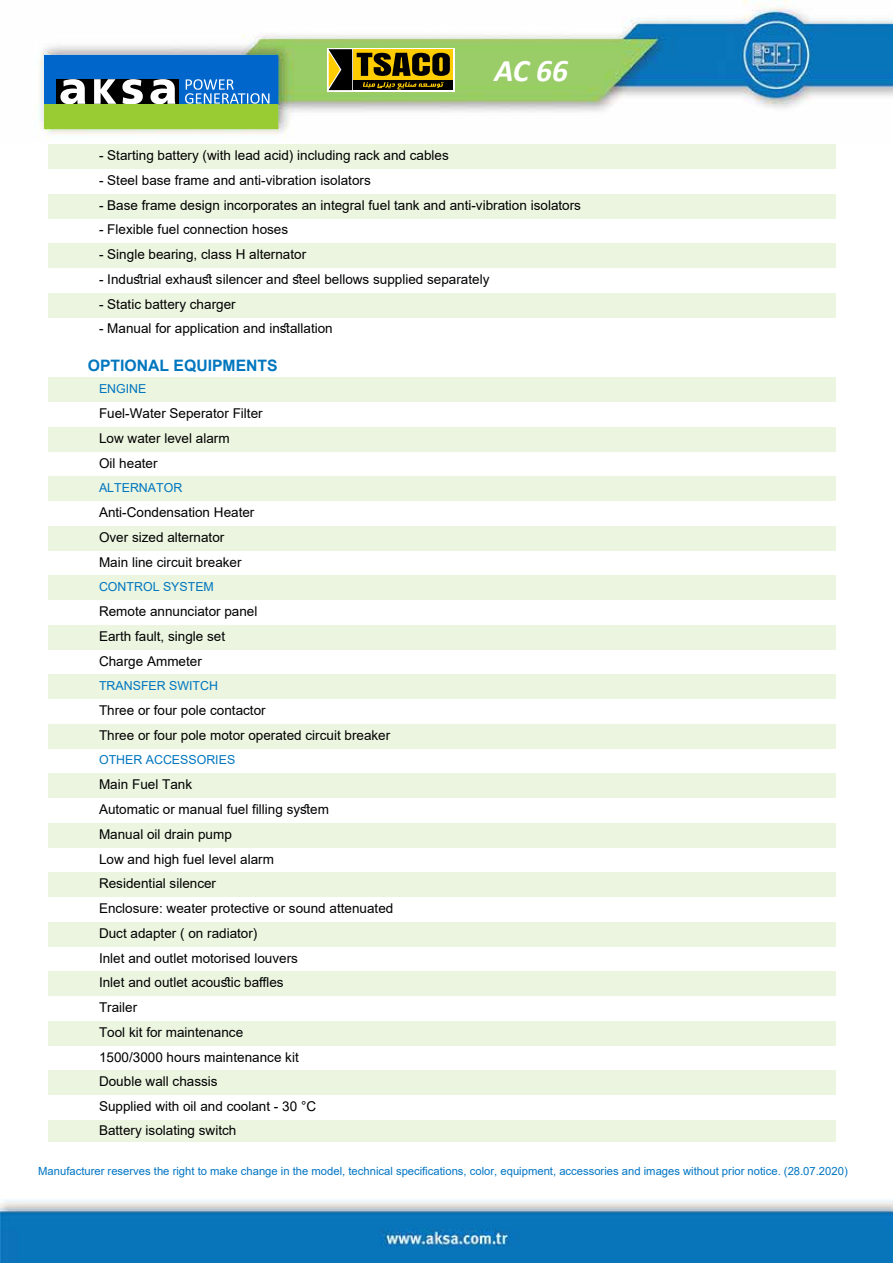
<style>
.page{position:relative;width:893px;height:1263px;background:#fff}
.page>*{position:absolute;margin:0;border:0;box-sizing:border-box;transform-origin:0 0}
.t1{font:italic 700 31.5px "Calibri";color:#fff}
.t2{font:700 15.75px "Arial";color:#0076bf}
.t3{font:13.5px/24.8px "Arial";color:#000}
.t4{font:12.3px "Arial";color:#0076bf}
.t5{font:11.25px "Arial";color:#0075c4}
</style>
<div class="page">
<img style="left:36px;top:0;width:856px;height:138px">
<img style="left:0;top:1200px;width:892px;height:63px">
<div style="left:48px;top:144px;width:788px;height:25px;background:#ebf5e0"></div>
<div style="left:48px;top:194px;width:788px;height:25px;background:#ebf5e0"></div>
<div style="left:48px;top:243px;width:788px;height:25px;background:#ebf5e0"></div>
<div style="left:48px;top:293px;width:788px;height:25px;background:#ebf5e0"></div>
<div style="left:48px;top:377px;width:788px;height:25px;background:#ebf5e0"></div>
<div style="left:48px;top:427px;width:788px;height:25px;background:#ebf5e0"></div>
<div style="left:48px;top:476px;width:788px;height:25px;background:#ebf5e0"></div>
<div style="left:48px;top:526px;width:788px;height:25px;background:#ebf5e0"></div>
<div style="left:48px;top:575px;width:788px;height:25px;background:#ebf5e0"></div>
<div style="left:48px;top:625px;width:788px;height:25px;background:#ebf5e0"></div>
<div style="left:48px;top:674px;width:788px;height:25px;background:#ebf5e0"></div>
<div style="left:48px;top:724px;width:788px;height:25px;background:#ebf5e0"></div>
<div style="left:48px;top:773px;width:788px;height:25px;background:#ebf5e0"></div>
<div style="left:48px;top:823px;width:788px;height:25px;background:#ebf5e0"></div>
<div style="left:48px;top:872px;width:788px;height:25px;background:#ebf5e0"></div>
<div style="left:48px;top:922px;width:788px;height:25px;background:#ebf5e0"></div>
<div style="left:48px;top:971px;width:788px;height:25px;background:#ebf5e0"></div>
<div style="left:48px;top:1021px;width:788px;height:25px;background:#ebf5e0"></div>
<div style="left:48px;top:1070px;width:788px;height:25px;background:#ebf5e0"></div>
<div style="left:48px;top:1120px;width:788px;height:22px;background:#ebf5e0"></div>
<svg style="left:327px;top:48px;width:127px;height:44px"></svg>
<div style="left:353px;top:49px;width:100px;height:30px;background:#fc0"></div>
<div style="left:353px;top:81px;width:100px;height:9px;background:#000"></div>
<svg style="left:328px;top:49px;width:122px;height:41px"></svg>
<div style="left:44px;top:104px;width:234px;height:24px;background:#9c3"></div>
<div style="left:44px;top:55px;width:234px;height:49px;background:#06c"></div>
<div style="left:57px;top:79px;width:122px;height:25px;background:#000"></div>
<svg style="left:60px;top:79px;width:25px;height:25px"></svg>
<svg style="left:150px;top:79px;width:25px;height:25px"></svg>
<svg style="left:122px;top:79px;width:21px;height:25px"></svg>
<svg style="left:94px;top:79px;width:22px;height:25px"></svg>
<svg style="left:185px;top:79px;width:84px;height:25px"></svg>
<h1 class="t1" style="left:494px;top:48px;width:75px">AC 66</h1>
<p class="t3" style="left:99px;top:143px;width:351px">- Starting battery (with lead acid) including rack and cables</p>
<p class="t3" style="left:99px;top:168px;width:273px">- Steel base frame and anti-vibration isolators</p>
<p class="t3" style="left:99px;top:193px;width:483px">- Base frame design incorporates an integral fuel tank and anti-vibration isolators</p>
<p class="t3" style="left:99px;top:217px;width:191px">- Flexible fuel connection hoses</p>
<p class="t3" style="left:99px;top:242px;width:209px">- Single bearing, class H alternator</p>
<p class="t3" style="left:99px;top:267px;width:392px">- Industrial exhaust silencer and steel bellows supplied separately</p>
<p class="t3" style="left:99px;top:292px;width:138px">- Static battery charger</p>
<p class="t3" style="left:99px;top:316px;width:235px">- Manual for application and installation</p>
<p class="t2" style="left:88px;top:354px;width:191px">OPTIONAL EQUIPMENTS</p>
<p class="t4" style="left:99px;top:380px;width:49px">ENGINE</p>
<p class="t3" style="left:99px;top:401px;width:165px">Fuel-Water Seperator Filter<br>Low water level alarm<br>Oil heater</p>
<p class="t4" style="left:99px;top:479px;width:85px">ALTERNATOR</p>
<p class="t3" style="left:99px;top:500px;width:157px">Anti-Condensation Heater<br>Over sized alternator<br>Main line circuit breaker</p>
<p class="t4" style="left:99px;top:578px;width:116px">CONTROL SYSTEM</p>
<p class="t3" style="left:99px;top:599px;width:160px">Remote annunciator panel<br>Earth fault, single set<br>Charge Ammeter</p>
<p class="t4" style="left:99px;top:677px;width:120px">TRANSFER SWITCH</p>
<p class="t3" style="left:99px;top:698px;width:293px">Three or four pole contactor<br>Three or four pole motor operated circuit breaker</p>
<p class="t4" style="left:99px;top:751px;width:138px">OTHER ACCESSORIES</p>
<p class="t3" style="left:99px;top:772px;width:296px">Main Fuel Tank<br>Automatic or manual fuel filling system<br>Manual oil drain pump<br>Low and high fuel level alarm<br>Residential silencer<br>Enclosure: weater protective or sound attenuated<br>Duct adapter ( on radiator)<br>Inlet and outlet motorised louvers<br>Inlet and outlet acoustic baffles<br>Trailer<br>Tool kit for maintenance<br>1500/3000 hours maintenance kit<br>Double wall chassis<br>Supplied with oil and coolant - 30 °C<br>Battery isolating switch</p>
<p class="t5" style="left:38px;top:1163px;width:811px">Manufacturer reserves the right to make change in the model, technical specifications, color, equipment, accessories and images without prior notice. (28.07.2020)</p>
</div>
